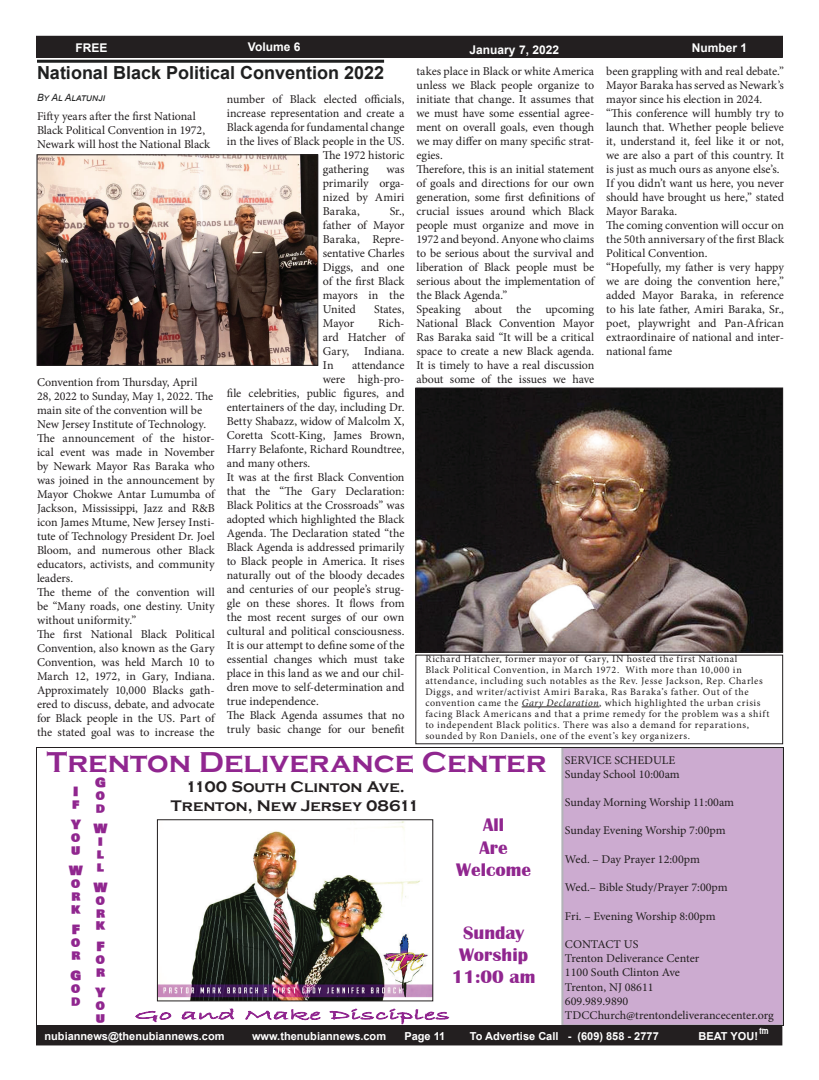
<style>
.page{position:relative;width:819px;height:1080px;background:#fff}
.page>*{position:absolute;margin:0;border:0;box-sizing:border-box;transform-origin:0 0}
.t1{font:700 29.6px "Copperplate Gothic";color:#90268f}
.t2{font:700 18.7px/22.5px "Britannic";color:#90268f;text-align:center}
.t3{font:700 18px "Arial";color:#1f2020}
.t4{font:700 15.8px/18.9px "Copperplate Gothic";color:#231f20;text-align:center}
.t5{font:12.8px/12.8px "Bowlby One SC";color:#90268f;text-align:justify}
.t6{font:12px/14px "Minion Pro";letter-spacing:-.005em;color:#231f20}
.t7{font:700 12px "Arial";color:#fff}
.t8{font:11.8px/14.2px "Minion Pro";letter-spacing:-.005em;color:#231f20}
.t9{font:700 11px "Arial";color:#fff}
.t10{font:10px/11px "Minion Pro";letter-spacing:.055em;color:#231f20}
.t11{font:italic 10px "Arial";color:#1f2020}
.t12{font:8px "Hobo Std";color:#fff}
.s1{font-style:italic}
</style>
<div class="page">
<div style="left:36px;top:36px;width:746px;height:21px;background:#231f20"></div>
<div style="left:36px;top:36px;width:747px;height:22px;border:1px solid #231f20"></div>
<div style="left:36px;top:1027px;width:746px;height:18px;background:#231f20"></div>
<div style="left:36px;top:1026px;width:746px;height:19px;border:1px solid #231f20"></div>
<div style="left:561px;top:749px;width:221px;height:275px;background:#ccabd0"></div>
<svg style="left:135px;top:1010px;width:37px;height:13px"></svg>
<svg style="left:181px;top:1008px;width:54px;height:12px"></svg>
<svg style="left:244px;top:1001px;width:79px;height:20px"></svg>
<svg style="left:329px;top:1008px;width:121px;height:16px"></svg>
<img style="left:159px;top:822px;width:272px;height:177px">
<div style="left:157px;top:819px;width:276px;height:182px;border:1px solid #231f20"></div>
<hr style="left:37px;top:60px;width:347px;height:3px;background:#1f2020">
<img style="left:417px;top:390px;width:364px;height:261px">
<div style="left:415px;top:388px;width:368px;height:265px;border:1px solid #231f20"></div>
<hr style="left:522px;top:707px;width:77px;height:1px;background:#231f20">
<img style="left:38px;top:156px;width:278px;height:208px">
<div style="left:36px;top:154px;width:282px;height:212px;border:1px solid #231f20"></div>
<p class="t7" style="left:76px;top:39px;width:34px">FREE</p>
<p class="t7" style="left:248px;top:38px;width:54px">Volume 6</p>
<p class="t7" style="left:470px;top:41px;width:91px">January 7, 2022</p>
<p class="t7" style="left:692px;top:39px;width:57px">Number 1</p>
<h3 class="t3" style="left:37px;top:60px;width:349px">National Black Political Convention 2022</h3>
<p class="t11" style="left:37px;top:91px;width:70px">By Al Alatunji</p>
<p class="t6" style="left:37px;top:109px;width:175px">Fifty years after the first National<br>Black Political Convention in 1972,<br>Newark will host the National Black</p>
<p class="t6" style="left:227px;top:92px;width:179px">number of Black elected officials,</p>
<p class="t6" style="left:227px;top:106px;width:179px">increase representation and create a</p>
<p class="t6" style="left:227px;top:120px;width:179px">Black agenda for fundamental change</p>
<p class="t6" style="left:227px;top:134px;width:179px">in the lives of Black people in the US.</p>
<p class="t6" style="left:323px;top:148px;width:83px">The 1972 historic</p>
<p class="t6" style="left:323px;top:162px;width:47px">gathering</p>
<p class="t6" style="left:323px;top:162px;width:83px;text-align:justify;text-indent:64px">was primarily orga&shy;nized by Amiri Baraka,</p>
<p class="t6" style="left:323px;top:204px;width:83px;text-align:justify;text-indent:67px">Sr., father of Mayor Baraka, Repre&shy;sentative Charles Diggs, and one of the first Black mayors in the United</p>
<p class="t6" style="left:374px;top:302px;width:32px">States,</p>
<p class="t6" style="left:37px;top:375px;width:179px">Convention from Thursday, April<br>28, 2022 to Sunday, May 1, 2022. The main site of the convention will be<br>New Jersey Institute of Technology.<br>The announcement of the histor&shy;ical event was made in November by Newark Mayor Ras Baraka who was joined in the announcement by<br>Mayor Chokwe Antar Lumumba of<br>Jackson, Mississippi, Jazz and R&amp;B icon James Mtume, New Jersey Insti&shy;tute of Technology President Dr. Joel<br>Bloom, and numerous other Black educators, activists, and community leaders.<br>The theme of the convention will be “Many roads, one destiny. Unity without uniformity.”<br>The first National Black Political<br>Convention, also known as the Gary<br>Convention, was held March 10 to<br>March 12, 1972, in Gary, Indiana.<br>Approximately 10,000 Blacks gath&shy;ered to discuss, debate, and advocate for Black people in the US. Part of the stated goal was to increase the</p>
<p class="t6" style="left:323px;top:316px;width:83px;text-align:justify;text-indent:55px">Rich&shy;ard Hatcher of Gary, Indiana.<br>In</p>
<p class="t6" style="left:323px;top:316px;width:33px">Mayor</p>
<p class="t6" style="left:352px;top:358px;width:54px">attendance</p>
<p class="t6" style="left:323px;top:372px;width:83px">were high-pro-</p>
<p class="t6" style="left:227px;top:386px;width:179px">file celebrities, public figures, and</p>
<p class="t6" style="left:227px;top:400px;width:179px">entertainers of the day, including Dr.</p>
<p class="t6" style="left:227px;top:414px;width:179px">Betty Shabazz, widow of Malcolm X,</p>
<p class="t6" style="left:227px;top:428px;width:179px">Coretta Scott-King, James Brown,</p>
<p class="t6" style="left:227px;top:442px;width:179px">Harry Belafonte, Richard Roundtree,</p>
<p class="t6" style="left:227px;top:456px;width:85px">and many others.</p>
<p class="t6" style="left:227px;top:470px;width:179px">It was at the first Black Convention</p>
<p class="t6" style="left:227px;top:484px;width:179px">that the “The Gary Declaration:</p>
<p class="t6" style="left:227px;top:498px;width:179px">Black Politics at the Crossroads” was</p>
<p class="t6" style="left:227px;top:512px;width:179px">adopted which highlighted the Black</p>
<p class="t6" style="left:227px;top:526px;width:179px">Agenda. The Declaration stated “the</p>
<p class="t6" style="left:227px;top:540px;width:179px">Black Agenda is addressed primarily</p>
<p class="t6" style="left:227px;top:554px;width:179px">to Black people in America. It rises</p>
<p class="t6" style="left:227px;top:568px;width:179px">naturally out of the bloody decades</p>
<p class="t6" style="left:227px;top:582px;width:179px">and centuries of our people’s strug-</p>
<p class="t6" style="left:227px;top:596px;width:179px">gle on these shores. It flows from</p>
<p class="t6" style="left:227px;top:610px;width:179px">the most recent surges of our own</p>
<p class="t6" style="left:227px;top:624px;width:179px">cultural and political consciousness.</p>
<p class="t6" style="left:227px;top:638px;width:179px">It is our attempt to define some of the</p>
<p class="t6" style="left:227px;top:652px;width:179px">essential changes which must take</p>
<p class="t6" style="left:227px;top:666px;width:179px">place in this land as we and our chil-</p>
<p class="t6" style="left:227px;top:680px;width:179px">dren move to self-determination and</p>
<p class="t6" style="left:227px;top:694px;width:93px">true independence.</p>
<p class="t6" style="left:227px;top:708px;width:179px">The Black Agenda assumes that no</p>
<p class="t6" style="left:227px;top:722px;width:179px">truly basic change for our benefit</p>
<p class="t6" style="left:417px;top:64px;width:179px">takes place in Black or white America unless we Black people organize to initiate that change. It assumes that we must have some essential agree&shy;ment on overall goals, even though we may differ on many specific strat&shy;egies.<br>Therefore, this is an initial statement of goals and directions for our own generation, some first definitions of crucial issues around which Black people must organize and move in<br>1972 and beyond. Anyone who claims to be serious about the survival and liberation of Black people must be serious about the implementation of the Black Agenda.”<br>Speaking about the upcoming<br>National Black Convention Mayor<br>Ras Baraka said “It will be a critical space to create a new Black agenda.<br>It is timely to have a real discussion about some of the issues we have</p>
<p class="t6" style="left:606px;top:64px;width:179px">been grappling with and real debate.” Mayor Baraka has served as Newark’s mayor since his election in 2024. “This conference will humbly try to launch that. Whether people believe it, understand it, feel like it or not, we are also a part of this country. It is just as much ours as anyone else’s.<br>If you didn’t want us here, you never should have brought us here,” stated Mayor Baraka.<br>The coming convention will occur on the 50th anniversary of the first Black Political Convention.<br>“Hopefully, my father is very happy we are doing the convention here,” added Mayor Baraka, in reference to his late father, Amiri Baraka, Sr., poet, playwright and Pan-African extraordinaire of national and inter&shy;national fame</p>
<p class="t10" style="left:425px;top:653px;width:346px">Richard Hatcher, former mayor of Gary, IN hosted the first National<br>Black Political Convention, in March 1972. With more than 10,000 in attendance, including such notables as the Rev. Jesse Jackson, Rep. Charles Diggs, and writer/activist Amiri Baraka, Ras Baraka’s father. Out of the convention came the <span class="s1">Gary Declaration</span>, which highlighted the urban crisis facing Black Americans and that a prime remedy for the problem was a shift to independent Black politics. There was also a demand for reparations, sounded by Ron Daniels, one of the event’s key organizers.</p>
<h1 class="t1" style="left:47px;top:746px;width:501px">Trenton Deliverance Center</h1>
<h3 class="t4" style="left:171px;top:777px;width:250px">1100 South Clinton Ave.<br>Trenton, New Jersey 08611</h3>
<p class="t5" style="left:95px;top:776px;width:12px">G o d</p>
<p class="t5" style="left:94px;top:822px;width:16px;text-align:left">W i l l</p>
<p class="t5" style="left:94px;top:881px;width:16px;text-align:left">W o r k</p>
<p class="t5" style="left:96px;top:940px;width:11px">F o r</p>
<p class="t5" style="left:96px;top:986px;width:12px">Y o u</p>
<p class="t5" style="left:72px;top:785px;width:9px">I f</p>
<p class="t5" style="left:71px;top:819px;width:12px">Y o u</p>
<p class="t5" style="left:69px;top:865px;width:16px;text-align:left">W o r k</p>
<p class="t5" style="left:71px;top:924px;width:11px">F o r</p>
<p class="t5" style="left:71px;top:970px;width:12px">G o d</p>
<h2 class="t2" style="left:456px;top:814px;width:76px">All<br>Are<br>Welcome</h2>
<h2 class="t2" style="left:452px;top:921px;width:85px">Sunday<br>Worship<br>11:00 am</h2>
<p class="t8" style="left:565px;top:753px;width:116px">SERVICE SCHEDULE<br>Sunday School 10:00am</p>
<p class="t8" style="left:565px;top:795px;width:171px">Sunday Morning Worship 11:00am</p>
<p class="t8" style="left:565px;top:824px;width:162px">Sunday Evening Worship 7:00pm</p>
<p class="t8" style="left:565px;top:852px;width:137px">Wed. – Day Prayer 12:00pm</p>
<p class="t8" style="left:565px;top:880px;width:164px">Wed.– Bible Study/Prayer 7:00pm</p>
<p class="t8" style="left:565px;top:909px;width:152px">Fri. – Evening Worship 8:00pm</p>
<p class="t8" style="left:565px;top:937px;width:210px">CONTACT US<br>Trenton Deliverance Center<br>1100 South Clinton Ave<br>Trenton, NJ 08611<br>609.989.9890<br>TDCChurch@trentondeliverancecenter.org</p>
<p class="t12" style="left:759px;top:1026px;width:11px">tm</p>
<p class="t9" style="left:45px;top:1029px;width:182px">nubiannews@thenubiannews.com</p>
<p class="t9" style="left:252px;top:1029px;width:136px">www.thenubiannews.com</p>
<p class="t9" style="left:404px;top:1029px;width:42px">Page 11</p>
<p class="t9" style="left:470px;top:1029px;width:190px">To Advertise Call - (609) 858 - 2777</p>
<p class="t9" style="left:699px;top:1029px;width:61px">BEAT YOU!</p>
</div>
